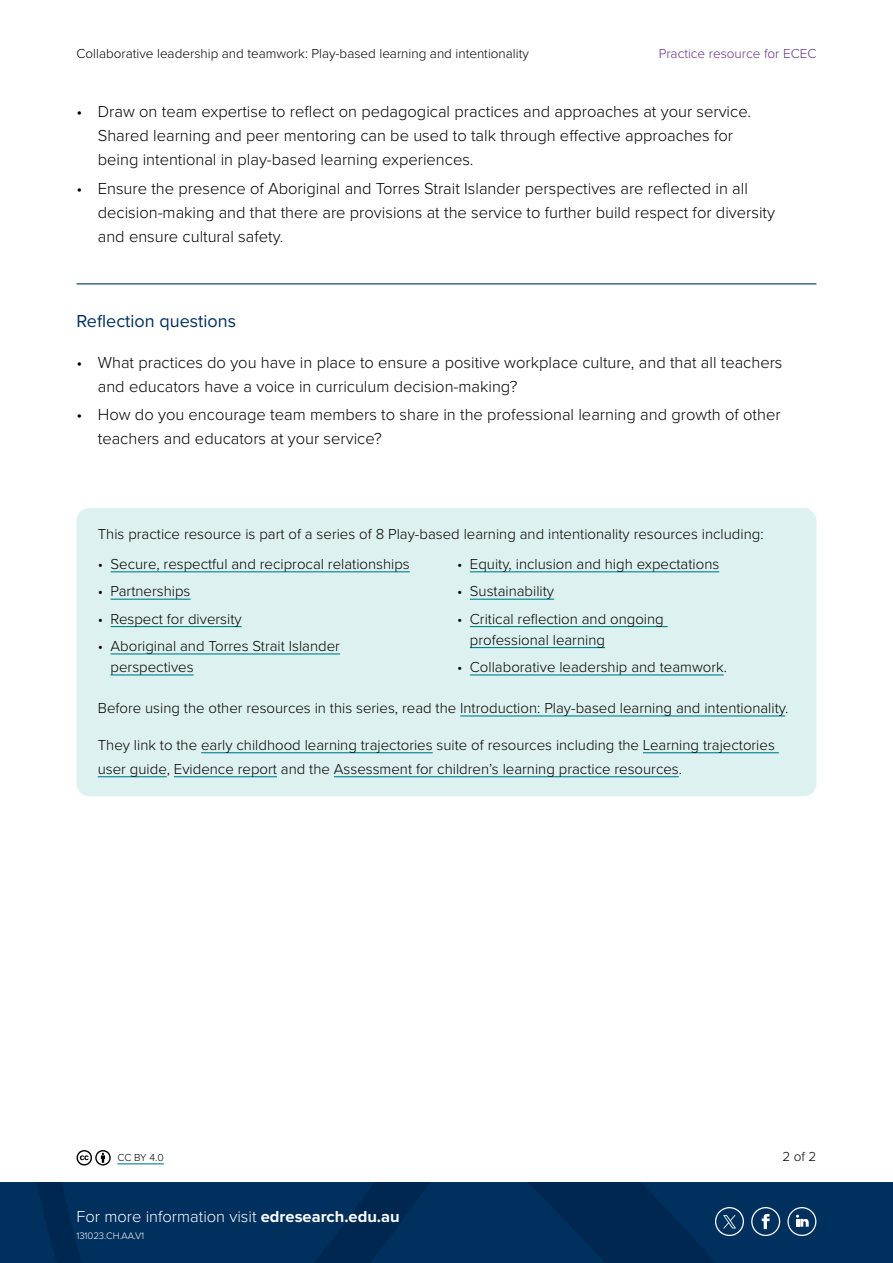
<style>
.page{position:relative;width:893px;height:1263px;background:#fff}
.page>*{position:absolute;margin:0;border:0;box-sizing:border-box;transform-origin:0 0}
.Reflection_question_-_Navy{font:18px "Proxima Nova";color:#00305e}
.t1{font:300 16.5px/24px "Proxima Nova";color:#000}
.Back_cover_footer_text{font:300 16.5px "Proxima Nova";color:#fff}
.CTA_Box{font:300 15px/21px "Proxima Nova";color:#000}
.t2{font:300 13.5px "Proxima Nova";color:#000}
.t3{font:300 13.5px "Proxima Nova";color:#68308b}
.Copyright{font:300 10.5px "Proxima Nova";color:#000}
.t4{font:300 9.75px "Proxima Nova";letter-spacing:-.01em;color:#fff}
.s1{font-weight:700}
</style>
<div class="page">
<div style="left:0;top:1182px;width:893px;height:81px;background:#00305e"></div>
<svg style="left:37px;top:1182px;width:780px;height:81px"></svg>
<hr style="left:77px;top:283px;width:739px;height:1px;background:#00305e">
<div style="left:77px;top:508px;width:739px;height:288px;background:#ddf1f0;border-radius:13px"></div>
<hr style="left:111px;top:571px;width:299px;height:1px;background:#01838f">
<hr style="left:111px;top:599px;width:79px;height:1px;background:#01838f">
<hr style="left:111px;top:626px;width:131px;height:1px;background:#01838f">
<hr style="left:111px;top:653px;width:229px;height:1px;background:#01838f">
<hr style="left:111px;top:674px;width:83px;height:1px;background:#01838f">
<hr style="left:470px;top:571px;width:249px;height:1px;background:#01838f">
<hr style="left:470px;top:599px;width:84px;height:1px;background:#01838f">
<hr style="left:470px;top:626px;width:198px;height:1px;background:#01838f">
<hr style="left:470px;top:647px;width:135px;height:1px;background:#01838f">
<hr style="left:470px;top:674px;width:254px;height:1px;background:#01838f">
<hr style="left:460px;top:715px;width:325px;height:1px;background:#01838f">
<hr style="left:201px;top:752px;width:232px;height:1px;background:#01838f">
<hr style="left:643px;top:752px;width:136px;height:1px;background:#01838f">
<hr style="left:98px;top:776px;width:69px;height:1px;background:#01838f">
<hr style="left:174px;top:776px;width:103px;height:1px;background:#01838f">
<hr style="left:334px;top:776px;width:345px;height:1px;background:#01838f">
<hr style="left:117px;top:1163px;width:47px;height:1px;background:#01838f">
<svg style="left:77px;top:1150px;width:34px;height:15px"></svg>
<div style="left:751px;top:1207px;width:29px;height:29px;border:1px solid #fff;border-radius:50%"></div>
<svg style="left:762px;top:1214px;width:8px;height:15px"></svg>
<div style="left:787px;top:1207px;width:29px;height:29px;border:1px solid #fff;border-radius:50%"></div>
<svg style="left:796px;top:1215px;width:13px;height:12px"></svg>
<svg style="left:723px;top:1215px;width:13px;height:13px"></svg>
<div style="left:715px;top:1207px;width:29px;height:29px;border:1px solid #fff;border-radius:50%"></div>
<p class="t2" style="left:77px;top:43px;width:454px">Collaborative leadership and teamwork: Play‑based learning and intentionality</p>
<p class="t3" style="left:659px;top:43px;width:159px">Practice resource for ECEC</p>
<p class="t1" style="left:98px;top:99px;width:655px;text-indent:-21px">• Draw on team expertise to reflect on pedagogical practices and approaches at your service.<br>Shared learning and peer mentoring can be used to talk through effective approaches for being intentional in play-based learning experiences.</p>
<p class="t1" style="left:98px;top:175px;width:679px;text-indent:-21px">• Ensure the presence of Aboriginal and Torres Strait Islander perspectives are reflected in all decision‑making and that there are provisions at the service to further build respect for diversity and ensure cultural safety.</p>
<p class="Reflection_question_-_Navy" style="left:77px;top:308px;width:161px">Reflection questions</p>
<p class="t1" style="left:98px;top:350px;width:686px;text-indent:-21px">• What practices do you have in place to ensure a positive workplace culture, and that all teachers and educators have a voice in curriculum decision-making?</p>
<p class="t1" style="left:98px;top:402px;width:684px;text-indent:-21px">• How do you encourage team members to share in the professional learning and growth of other teachers and educators at your service?</p>
<p class="CTA_Box" style="left:98px;top:523px;width:667px">This practice resource is part of a series of 8 Play-based learning and intentionality resources including:</p>
<p class="CTA_Box" style="left:98px;top:552px;width:314px">• Secure, respectful and reciprocal relationships</p>
<p class="CTA_Box" style="left:98px;top:580px;width:94px">• Partnerships</p>
<p class="CTA_Box" style="left:98px;top:607px;width:145px">• Respect for diversity</p>
<p class="CTA_Box" style="left:111px;top:635px;width:231px;text-indent:-13px">• Aboriginal and Torres Strait Islander perspectives</p>
<p class="CTA_Box" style="left:457px;top:552px;width:264px">• Equity, inclusion and high expectations</p>
<p class="CTA_Box" style="left:457px;top:580px;width:99px">• Sustainability</p>
<p class="CTA_Box" style="left:470px;top:607px;width:195px;text-indent:-13px">• Critical reflection and ongoing professional learning</p>
<p class="CTA_Box" style="left:457px;top:656px;width:271px">• Collaborative leadership and teamwork.</p>
<p class="CTA_Box" style="left:98px;top:697px;width:692px">Before using the other resources in this series, read the Introduction: Play-based learning and intentionality.</p>
<p class="CTA_Box" style="left:98px;top:732px;width:679px;line-height:24px">They link to the early childhood learning trajectories suite of resources including the Learning trajectories user guide, Evidence report and the Assessment for children’s learning practice resources.</p>
<p class="Copyright" style="left:117px;top:1149px;width:48px">CC BY 4.0</p>
<p class="Back_cover_footer_text" style="left:77px;top:1204px;width:325px">For more information visit <span class="s1">edresearch.edu.au</span></p>
<p class="t4" style="left:77px;top:1229px;width:69px">131023.CH.AA.V1</p>
<p class="t2" style="left:782px;top:1146px;width:35px">2 of 2</p>
</div>
